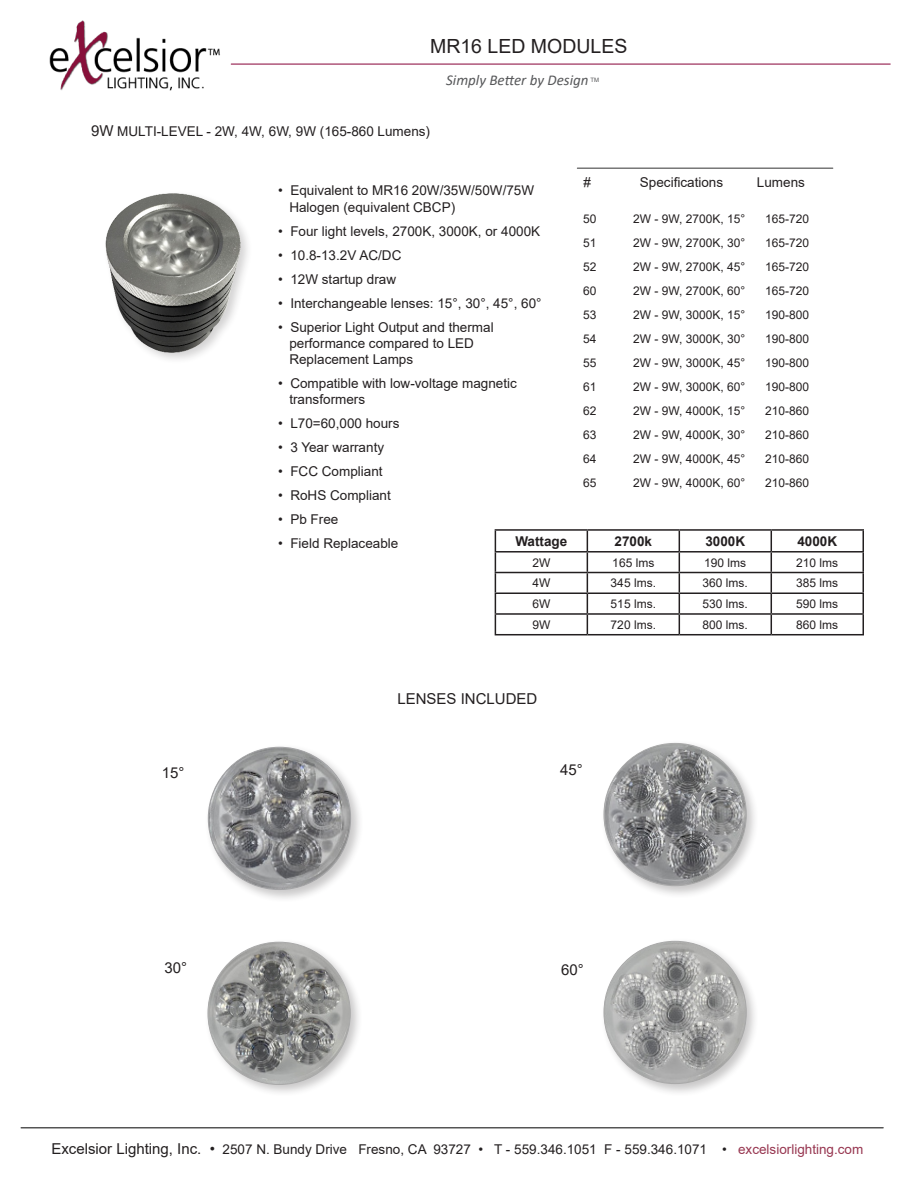
<style>
.page{position:relative;width:918px;height:1188px;background:#fff}
.page>*{position:absolute;margin:0;border:0;box-sizing:border-box;transform-origin:0 0}
.t1{font:19.5px "Arial";color:#231f20}
.t2{font:15px "Arial";color:#231f20}
.t3{font:italic 15px "Calibri";color:#57585a}
.t4{font:13.5px "Arial";color:#231f20}
.t5{font:700 13.5px "Arial";color:#231f20}
.t6{font:12px "Arial";color:#231f20}
.t7{font:6px "Arial";color:#57585a}
.s1{font-size:15px}
.s2{color:#973650}
</style>
<div class="page">
<hr style="left:21px;top:1127px;width:862px;height:1px;background:#000">
<hr style="left:231px;top:64px;width:659px;height:1px;background:#860037">
<img style="left:105px;top:193px;width:142px;height:167px">
<hr style="left:577px;top:168px;width:256px;height:1px;background:#333">
<div style="left:204px;top:743px;width:160px;height:160px;background:#231f20;opacity:.25"></div>
<img style="left:208px;top:747px;width:143px;height:143px;border-radius:71px">
<div style="left:204px;top:938px;width:159px;height:160px;background:#231f20;opacity:.25"></div>
<img style="left:208px;top:942px;width:142px;height:142px;border-radius:71px">
<div style="left:600px;top:740px;width:159px;height:159px;background:#231f20;opacity:.25"></div>
<img style="left:604px;top:743px;width:142px;height:143px;border-radius:71px">
<div style="left:600px;top:937px;width:159px;height:160px;background:#231f20;opacity:.25"></div>
<img style="left:604px;top:941px;width:142px;height:143px;border-radius:71px">
<hr style="left:495px;top:529px;width:92px;height:2px;background:#231f20">
<hr style="left:587px;top:529px;width:92px;height:2px;background:#231f20">
<hr style="left:679px;top:529px;width:92px;height:2px;background:#231f20">
<hr style="left:771px;top:529px;width:93px;height:2px;background:#231f20">
<hr style="left:862px;top:531px;width:2px;height:20px;background:#231f20">
<hr style="left:495px;top:551px;width:92px;height:2px;background:#231f20">
<hr style="left:587px;top:551px;width:92px;height:2px;background:#231f20">
<hr style="left:679px;top:551px;width:92px;height:2px;background:#231f20">
<hr style="left:771px;top:551px;width:93px;height:2px;background:#231f20">
<svg style="left:862px;top:553px;width:2px;height:19px"></svg>
<hr style="left:495px;top:572px;width:92px;height:1px;background:#231f20">
<hr style="left:587px;top:572px;width:92px;height:1px;background:#231f20">
<hr style="left:679px;top:572px;width:92px;height:1px;background:#231f20">
<hr style="left:771px;top:572px;width:93px;height:1px;background:#231f20">
<hr style="left:862px;top:573px;width:2px;height:20px;background:#231f20">
<hr style="left:495px;top:593px;width:92px;height:1px;background:#231f20">
<hr style="left:587px;top:593px;width:92px;height:1px;background:#231f20">
<hr style="left:679px;top:593px;width:92px;height:1px;background:#231f20">
<hr style="left:771px;top:593px;width:93px;height:1px;background:#231f20">
<hr style="left:495px;top:613px;width:92px;height:2px;background:#231f20">
<svg style="left:495px;top:531px;width:1px;height:103px"></svg>
<hr style="left:587px;top:613px;width:92px;height:2px;background:#231f20">
<svg style="left:587px;top:531px;width:1px;height:103px"></svg>
<hr style="left:679px;top:613px;width:92px;height:2px;background:#231f20">
<svg style="left:679px;top:531px;width:1px;height:103px"></svg>
<hr style="left:771px;top:613px;width:93px;height:2px;background:#231f20">
<svg style="left:771px;top:531px;width:1px;height:103px"></svg>
<svg style="left:862px;top:594px;width:2px;height:40px"></svg>
<hr style="left:495px;top:634px;width:92px;height:1px;background:#231f20">
<hr style="left:587px;top:634px;width:92px;height:1px;background:#231f20">
<hr style="left:679px;top:634px;width:92px;height:1px;background:#231f20">
<hr style="left:771px;top:634px;width:93px;height:1px;background:#231f20">
<img style="left:49px;top:20px;width:171px;height:71px">
<p class="t1" style="left:430px;top:32px;width:199px">MR16 LED MODULES</p>
<p class="t3" style="left:446px;top:70px;width:144px">Simply Better by Design</p>
<p class="t7" style="left:591px;top:76px;width:10px">TM</p>
<p class="t4" style="left:91px;top:122px;width:341px"><span class="s1">9W</span> MULTI-LEVEL - 2W, 4W, 6W, 9W (165-860 Lumens)</p>
<p class="t4" style="left:584px;top:173px;width:9px">#</p>
<p class="t4" style="left:640px;top:173px;width:85px">Specifications</p>
<p class="t4" style="left:757px;top:173px;width:50px">Lumens</p>
<p class="t6" style="left:583px;top:211px;width:15px">50</p>
<p class="t6" style="left:633px;top:211px;width:114px">2W - 9W, 2700K, 15°</p>
<p class="t6" style="left:765px;top:211px;width:46px">165-720</p>
<p class="t6" style="left:583px;top:235px;width:15px">51</p>
<p class="t6" style="left:633px;top:235px;width:114px">2W - 9W, 2700K, 30°</p>
<p class="t6" style="left:765px;top:235px;width:46px">165-720</p>
<p class="t6" style="left:583px;top:259px;width:15px">52</p>
<p class="t6" style="left:633px;top:259px;width:114px">2W - 9W, 2700K, 45°</p>
<p class="t6" style="left:765px;top:259px;width:46px">165-720</p>
<p class="t6" style="left:583px;top:283px;width:15px">60</p>
<p class="t6" style="left:633px;top:283px;width:114px">2W - 9W, 2700K, 60°</p>
<p class="t6" style="left:765px;top:283px;width:46px">165-720</p>
<p class="t6" style="left:583px;top:307px;width:15px">53</p>
<p class="t6" style="left:633px;top:307px;width:114px">2W - 9W, 3000K, 15°</p>
<p class="t6" style="left:765px;top:307px;width:46px">190-800</p>
<p class="t6" style="left:583px;top:331px;width:15px">54</p>
<p class="t6" style="left:633px;top:331px;width:114px">2W - 9W, 3000K, 30°</p>
<p class="t6" style="left:765px;top:331px;width:46px">190-800</p>
<p class="t6" style="left:583px;top:355px;width:15px">55</p>
<p class="t6" style="left:633px;top:355px;width:114px">2W - 9W, 3000K, 45°</p>
<p class="t6" style="left:765px;top:355px;width:46px">190-800</p>
<p class="t6" style="left:583px;top:379px;width:15px">61</p>
<p class="t6" style="left:633px;top:379px;width:114px">2W - 9W, 3000K, 60°</p>
<p class="t6" style="left:765px;top:379px;width:46px">190-800</p>
<p class="t6" style="left:583px;top:403px;width:15px">62</p>
<p class="t6" style="left:633px;top:403px;width:114px">2W - 9W, 4000K, 15°</p>
<p class="t6" style="left:765px;top:403px;width:46px">210-860</p>
<p class="t6" style="left:583px;top:427px;width:15px">63</p>
<p class="t6" style="left:633px;top:427px;width:114px">2W - 9W, 4000K, 30°</p>
<p class="t6" style="left:765px;top:427px;width:46px">210-860</p>
<p class="t6" style="left:583px;top:451px;width:15px">64</p>
<p class="t6" style="left:633px;top:451px;width:114px">2W - 9W, 4000K, 45°</p>
<p class="t6" style="left:765px;top:451px;width:46px">210-860</p>
<p class="t6" style="left:583px;top:475px;width:15px">65</p>
<p class="t6" style="left:633px;top:475px;width:114px">2W - 9W, 4000K, 60°</p>
<p class="t6" style="left:765px;top:475px;width:46px">210-860</p>
<p class="t4" style="left:278px;top:181px;width:258px">• Equivalent to MR16 20W/35W/50W/75W</p>
<p class="t4" style="left:289px;top:197px;width:167px">Halogen (equivalent CBCP)</p>
<p class="t4" style="left:278px;top:221px;width:264px">• Four light levels, 2700K, 3000K, or 4000K</p>
<p class="t4" style="left:278px;top:245px;width:125px">• 10.8-13.2V AC/DC</p>
<p class="t4" style="left:278px;top:269px;width:120px">• 12W startup draw</p>
<p class="t4" style="left:278px;top:293px;width:265px">• Interchangeable lenses: 15°, 30°, 45°, 60°</p>
<p class="t4" style="left:278px;top:318px;width:217px">• Superior Light Output and thermal</p>
<p class="t4" style="left:289px;top:334px;width:186px">performance compared to LED</p>
<p class="t4" style="left:289px;top:350px;width:125px">Replacement Lamps</p>
<p class="t4" style="left:278px;top:374px;width:240px">• Compatible with low-voltage magnetic</p>
<p class="t4" style="left:289px;top:390px;width:77px">transformers</p>
<p class="t4" style="left:278px;top:414px;width:123px">• L70=60,000 hours</p>
<p class="t4" style="left:278px;top:438px;width:108px">• 3 Year warranty</p>
<p class="t4" style="left:278px;top:462px;width:106px">• FCC Compliant</p>
<p class="t4" style="left:278px;top:486px;width:114px">• RoHS Compliant</p>
<p class="t4" style="left:278px;top:510px;width:62px">• Pb Free</p>
<p class="t4" style="left:278px;top:534px;width:122px">• Field Replaceable</p>
<p class="t5" style="left:515px;top:532px;width:53px">Wattage</p>
<p class="t5" style="left:615px;top:532px;width:39px">2700k</p>
<p class="t5" style="left:705px;top:532px;width:41px">3000K</p>
<p class="t5" style="left:797px;top:532px;width:41px">4000K</p>
<p class="t6" style="left:532px;top:554px;width:19px">2W</p>
<p class="t6" style="left:612px;top:554px;width:44px">165 lms</p>
<p class="t6" style="left:704px;top:554px;width:44px">190 lms</p>
<p class="t6" style="left:796px;top:554px;width:44px">210 lms</p>
<p class="t6" style="left:532px;top:575px;width:19px">4W</p>
<p class="t6" style="left:611px;top:575px;width:47px">345 lms.</p>
<p class="t6" style="left:703px;top:575px;width:47px">360 lms.</p>
<p class="t6" style="left:796px;top:575px;width:44px">385 lms</p>
<p class="t6" style="left:532px;top:596px;width:19px">6W</p>
<p class="t6" style="left:611px;top:596px;width:47px">515 lms.</p>
<p class="t6" style="left:703px;top:596px;width:47px">530 lms.</p>
<p class="t6" style="left:796px;top:596px;width:44px">590 lms</p>
<p class="t6" style="left:532px;top:616px;width:19px">9W</p>
<p class="t6" style="left:611px;top:616px;width:47px">720 lms.</p>
<p class="t6" style="left:703px;top:616px;width:47px">800 lms.</p>
<p class="t6" style="left:796px;top:616px;width:44px">860 lms</p>
<p class="t2" style="left:162px;top:762px;width:24px">15°</p>
<p class="t2" style="left:164px;top:958px;width:24px">30°</p>
<p class="t2" style="left:397px;top:689px;width:142px">LENSES INCLUDED</p>
<p class="t2" style="left:560px;top:760px;width:24px">45°</p>
<p class="t2" style="left:561px;top:959px;width:24px">60°</p>
<p class="t4" style="left:51px;top:1140px;width:813px"><span class="s1">Excelsior Lighting, Inc. •</span> 2507 N. Bundy Drive Fresno, CA 93727 • T - 559.346.1051 F - 559.346.1071 • <span class="s2">excelsiorlighting.com</span></p>
</div>
